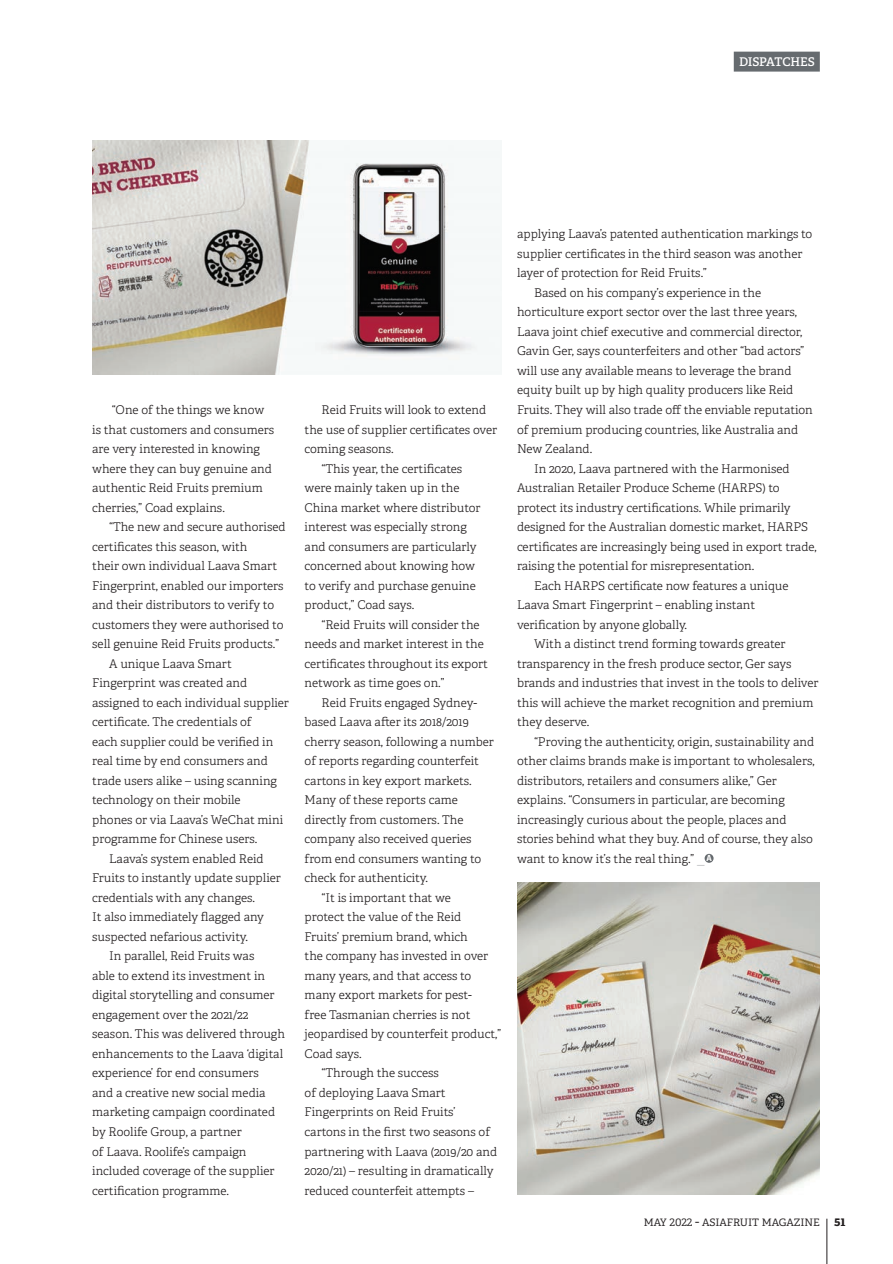
<style>
.page{position:relative;width:893px;height:1264px;background:#fff}
.page>*{position:absolute;margin:0;border:0;box-sizing:border-box;transform-origin:0 0}
.t1{font:300 13.5px "Adelle";letter-spacing:-.01em;color:#231f20}
.t2{font:300 12px/19.5px "Adelle";color:#231f20}
.t3{font:600 12px "Adelle";letter-spacing:-.015em;color:#fff}
.s1{font-size:15px;color:#bcbdc0}
.s2{font-family:"Ronnia";font-weight:700;font-size:8.55px;color:#fff}
.s3{font-weight:700}
</style>
<div class="page">
<hr style="left:826px;top:1218px;width:1px;height:45px;background:#231f20">
<svg style="left:704px;top:853px;width:9px;height:9px"></svg>
<div style="left:733px;top:52px;width:86px;height:20px;background:#666b6f"></div>
<img style="left:92px;top:141px;width:386px;height:234px">
<img style="left:517px;top:882px;width:302px;height:312px">
<p class="t3" style="left:739px;top:54px;width:77px">DISPATCHES</p>
<p class="t2" style="left:92px;top:400px;width:183px;text-indent:20px">“One of the things we know is that customers and consumers are very interested in knowing where they can buy genuine and authentic Reid Fruits premium cherries,” Coad explains.</p>
<p class="t2" style="left:109px;top:517px;width:178px">“The new and secure authorised</p>
<p class="t2" style="left:92px;top:536px;width:157px">certificates this season, with</p>
<p class="t2" style="left:92px;top:556px;width:186px">their own individual Laava Smart</p>
<p class="t2" style="left:92px;top:575px;width:193px">Fingerprint, enabled our importers</p>
<p class="t2" style="left:92px;top:595px;width:183px">and their distributors to verify to</p>
<p class="t2" style="left:92px;top:614px;width:193px">customers they were authorised to</p>
<p class="t2" style="left:92px;top:634px;width:188px">sell genuine Reid Fruits products.”</p>
<p class="t2" style="left:109px;top:653px;width:124px">A unique Laava Smart</p>
<p class="t2" style="left:92px;top:673px;width:156px">Fingerprint was created and</p>
<p class="t2" style="left:92px;top:692px;width:198px">assigned to each individual supplier</p>
<p class="t2" style="left:92px;top:712px;width:161px">certificate. The credentials of</p>
<p class="t2" style="left:92px;top:731px;width:182px">each supplier could be verified in</p>
<p class="t2" style="left:92px;top:751px;width:177px">real time by end consumers and</p>
<p class="t2" style="left:92px;top:770px;width:186px">trade users alike – using scanning</p>
<p class="t2" style="left:92px;top:790px;width:150px">technology on their mobile</p>
<p class="t2" style="left:92px;top:809px;width:192px">phones or via Laava’s WeChat mini</p>
<p class="t2" style="left:92px;top:829px;width:167px">programme for Chinese users.</p>
<p class="t2" style="left:109px;top:848px;width:156px">Laava’s system enabled Reid</p>
<p class="t2" style="left:92px;top:868px;width:190px">Fruits to instantly update supplier</p>
<p class="t2" style="left:92px;top:887px;width:164px">credentials with any changes.</p>
<p class="t2" style="left:92px;top:907px;width:173px">It also immediately flagged any</p>
<p class="t2" style="left:92px;top:926px;width:157px">suspected nefarious activity.</p>
<p class="t2" style="left:109px;top:946px;width:147px">In parallel, Reid Fruits was</p>
<p class="t2" style="left:92px;top:965px;width:174px">able to extend its investment in</p>
<p class="t2" style="left:92px;top:985px;width:184px">digital storytelling and consumer</p>
<p class="t2" style="left:92px;top:1004px;width:158px">engagement over the 2021/22</p>
<p class="t2" style="left:92px;top:1024px;width:194px">season. This was delivered through</p>
<p class="t2" style="left:92px;top:1043px;width:192px">enhancements to the Laava ‘digital</p>
<p class="t2" style="left:92px;top:1063px;width:168px">experience’ for end consumers</p>
<p class="t2" style="left:92px;top:1082px;width:175px">and a creative new social media</p>
<p class="t2" style="left:92px;top:1102px;width:184px">marketing campaign coordinated</p>
<p class="t2" style="left:92px;top:1121px;width:151px">by Roolife Group, a partner</p>
<p class="t2" style="left:92px;top:1141px;width:156px">of Laava. Roolife’s campaign</p>
<p class="t2" style="left:92px;top:1160px;width:184px">included coverage of the supplier</p>
<p class="t2" style="left:92px;top:1180px;width:138px">certification programme.</p>
<p class="t2" style="left:321px;top:400px;width:166px">Reid Fruits will look to extend</p>
<p class="t2" style="left:304px;top:419px;width:194px">the use of supplier certificates over</p>
<p class="t2" style="left:304px;top:439px;width:90px">coming seasons.</p>
<p class="t2" style="left:321px;top:458px;width:142px">“This year, the certificates</p>
<p class="t2" style="left:304px;top:478px;width:156px">were mainly taken up in the</p>
<p class="t2" style="left:304px;top:497px;width:177px">China market where distributor</p>
<p class="t2" style="left:304px;top:517px;width:164px">interest was especially strong</p>
<p class="t2" style="left:304px;top:536px;width:172px">and consumers are particularly</p>
<p class="t2" style="left:304px;top:556px;width:172px">concerned about knowing how</p>
<p class="t2" style="left:304px;top:575px;width:173px">to verify and purchase genuine</p>
<p class="t2" style="left:304px;top:595px;width:111px">product,” Coad says.</p>
<p class="t2" style="left:321px;top:614px;width:159px">“Reid Fruits will consider the</p>
<p class="t2" style="left:304px;top:634px;width:181px">needs and market interest in the</p>
<p class="t2" style="left:304px;top:653px;width:185px">certificates throughout its export</p>
<p class="t2" style="left:304px;top:673px;width:141px">network as time goes on.”</p>
<p class="t2" style="left:321px;top:692px;width:157px">Reid Fruits engaged Sydney-</p>
<p class="t2" style="left:304px;top:712px;width:166px">based Laava after its 2018/2019</p>
<p class="t2" style="left:304px;top:731px;width:191px">cherry season, following a number</p>
<p class="t2" style="left:304px;top:751px;width:176px">of reports regarding counterfeit</p>
<p class="t2" style="left:304px;top:770px;width:168px">cartons in key export markets.</p>
<p class="t2" style="left:304px;top:790px;width:155px">Many of these reports came</p>
<p class="t2" style="left:304px;top:809px;width:160px">directly from customers. The</p>
<p class="t2" style="left:304px;top:829px;width:168px">company also received queries</p>
<p class="t2" style="left:304px;top:848px;width:178px">from end consumers wanting to</p>
<p class="t2" style="left:304px;top:868px;width:125px">check for authenticity.</p>
<p class="t2" style="left:321px;top:887px;width:131px">“It is important that we</p>
<p class="t2" style="left:304px;top:907px;width:158px">protect the value of the Reid</p>
<p class="t2" style="left:304px;top:926px;width:164px">Fruits’ premium brand, which</p>
<p class="t2" style="left:304px;top:946px;width:185px">the company has invested in over</p>
<p class="t2" style="left:304px;top:965px;width:168px">many years, and that access to</p>
<p class="t2" style="left:304px;top:985px;width:169px">many export markets for pest-</p>
<p class="t2" style="left:304px;top:1004px;width:167px">free Tasmanian cherries is not</p>
<p class="t2" style="left:304px;top:1024px;width:198px">jeopardised by counterfeit product,”</p>
<p class="t2" style="left:304px;top:1043px;width:58px">Coad says.</p>
<p class="t2" style="left:321px;top:1063px;width:119px">“Through the success</p>
<p class="t2" style="left:304px;top:1082px;width:143px">of deploying Laava Smart</p>
<p class="t2" style="left:304px;top:1102px;width:152px">Fingerprints on Reid Fruits’</p>
<p class="t2" style="left:304px;top:1121px;width:187px">cartons in the first two seasons of</p>
<p class="t2" style="left:304px;top:1141px;width:194px">partnering with Laava (2019/20 and</p>
<p class="t2" style="left:304px;top:1160px;width:189px">2020/21) – resulting in dramatically</p>
<p class="t2" style="left:304px;top:1180px;width:171px">reduced counterfeit attempts –</p>
<p class="t2" style="left:517px;top:224px;width:297px">applying Laava’s patented authentication markings to</p>
<p class="t2" style="left:517px;top:244px;width:287px">supplier certificates in the third season was another</p>
<p class="t2" style="left:517px;top:263px;width:191px">layer of protection for Reid Fruits.”</p>
<p class="t2" style="left:534px;top:283px;width:228px">Based on his company’s experience in the</p>
<p class="t2" style="left:517px;top:302px;width:281px">horticulture export sector over the last three years,</p>
<p class="t2" style="left:517px;top:322px;width:287px">Laava joint chief executive and commercial director,</p>
<p class="t2" style="left:517px;top:341px;width:289px">Gavin Ger, says counterfeiters and other “bad actors”</p>
<p class="t2" style="left:517px;top:361px;width:276px">will use any available means to leverage the brand</p>
<p class="t2" style="left:517px;top:380px;width:278px">equity built up by high quality producers like Reid</p>
<p class="t2" style="left:517px;top:400px;width:297px">Fruits. They will also trade off the enviable reputation</p>
<p class="t2" style="left:517px;top:419px;width:283px">of premium producing countries, like Australia and</p>
<p class="t2" style="left:517px;top:439px;width:77px">New Zealand.</p>
<p class="t2" style="left:534px;top:458px;width:257px">In 2020, Laava partnered with the Harmonised</p>
<p class="t2" style="left:517px;top:478px;width:264px">Australian Retailer Produce Scheme (HARPS) to</p>
<p class="t2" style="left:517px;top:497px;width:275px">protect its industry certifications. While primarily</p>
<p class="t2" style="left:517px;top:517px;width:292px">designed for the Australian domestic market, HARPS</p>
<p class="t2" style="left:517px;top:536px;width:301px">certificates are increasingly being used in export trade,</p>
<p class="t2" style="left:517px;top:556px;width:238px">raising the potential for misrepresentation.</p>
<p class="t2" style="left:534px;top:575px;width:256px">Each HARPS certificate now features a unique</p>
<p class="t2" style="left:517px;top:595px;width:240px">Laava Smart Fingerprint – enabling instant</p>
<p class="t2" style="left:517px;top:614px;width:171px">verification by anyone globally.</p>
<p class="t2" style="left:534px;top:634px;width:253px">With a distinct trend forming towards greater</p>
<p class="t2" style="left:517px;top:653px;width:276px">transparency in the fresh produce sector, Ger says</p>
<p class="t2" style="left:517px;top:673px;width:303px">brands and industries that invest in the tools to deliver</p>
<p class="t2" style="left:517px;top:692px;width:298px">this will achieve the market recognition and premium</p>
<p class="t2" style="left:517px;top:712px;width:74px">they deserve.</p>
<p class="t2" style="left:534px;top:731px;width:282px">“Proving the authenticity, origin, sustainability and</p>
<p class="t2" style="left:517px;top:751px;width:299px">other claims brands make is important to wholesalers,</p>
<p class="t2" style="left:517px;top:770px;width:261px">distributors, retailers and consumers alike,” Ger</p>
<p class="t2" style="left:517px;top:790px;width:269px">explains. “Consumers in particular, are becoming</p>
<p class="t2" style="left:517px;top:809px;width:271px">increasingly curious about the people, places and</p>
<p class="t2" style="left:517px;top:829px;width:297px">stories behind what they buy. And of course, they also</p>
<p class="t2" style="left:517px;top:848px;width:196px">want to know it’s the real thing.” <span class="s1">_</span> <span class="s2">A</span></p>
<p class="t1" style="left:643px;top:1212px;width:203px">may 2022 - asiafruit magazine <span class="s3">51</span></p>
</div>
